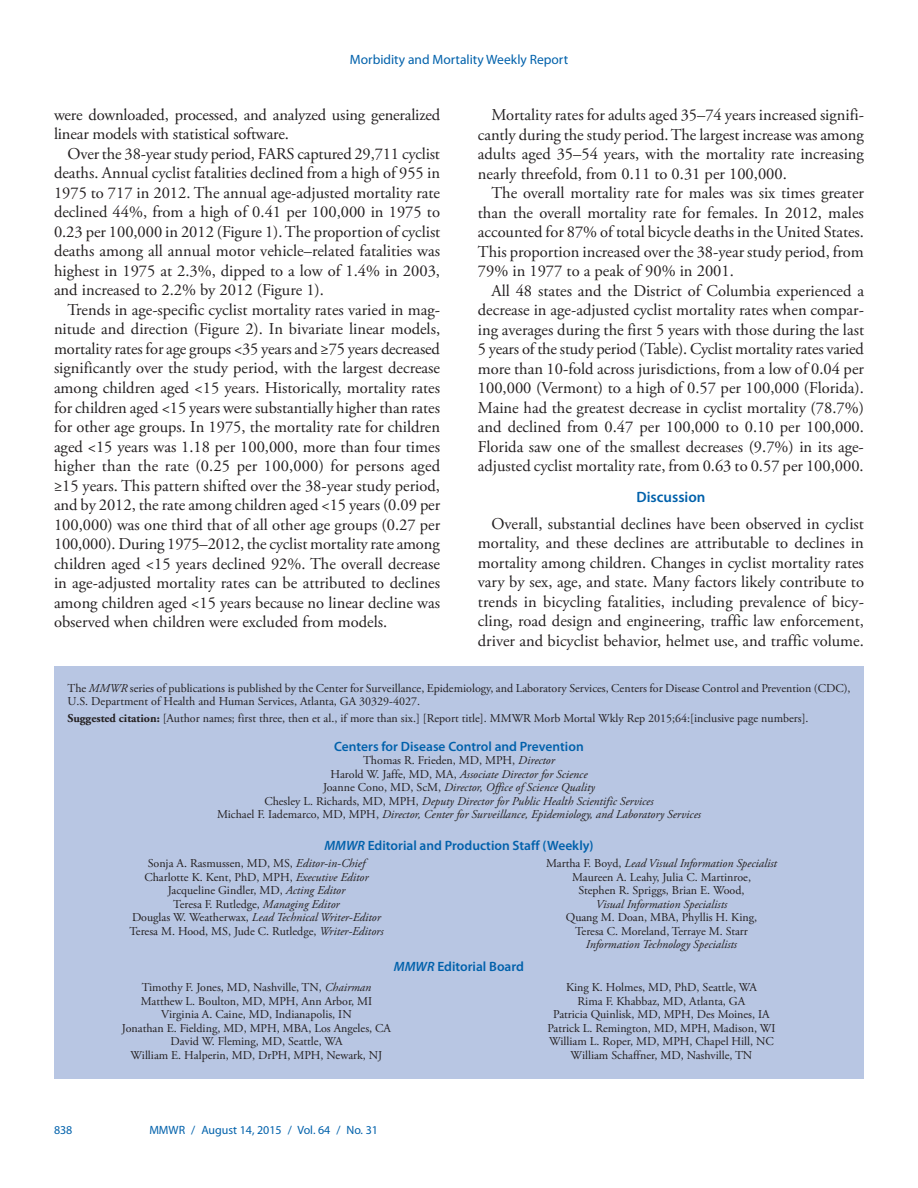
<style>
.page{position:relative;width:918px;height:1188px;background:#fff}
.page>*{position:absolute;margin:0;border:0;box-sizing:border-box;transform-origin:0 0}
.Paragraph{font:16.5px/19.5px "Adobe Garamond Pro";color:#231f20;text-align:justify}
.Discussion_Heading{font:600 15px "Myriad Pro";color:#0161ab}
.t1{font:600 13.5px "Myriad Pro";color:#0161ab}
.t2{font:13.5px "Myriad Pro";color:#0161ab}
.t3{font:12px/13.5px "Adobe Garamond Pro";color:#231f20;text-align:center}
.t4{font:italic 12px/13.5px "Adobe Garamond Pro";color:#231f20;text-align:center}
.footer_left{font:12px "Myriad Pro";color:#0161ab}
.s1{font-style:italic}
.s2{font-weight:700}
.s3{font-style:normal}
</style>
<div class="page">
<div style="left:54px;top:666px;width:810px;height:413px;background:#b8c6e3"></div>
<p class="t2" style="left:350px;top:51px;width:220px">Morbidity and Mortality Weekly Report</p>
<p class="Paragraph" style="left:54px;top:106px;width:388px">were downloaded, processed, and analyzed using generalized linear models with statistical software.</p>
<p class="Paragraph" style="left:54px;top:145px;width:388px;text-indent:13px">Over the 38-year study period, FARS captured 29,711 cyclist deaths. Annual cyclist fatalities declined from a high of 955 in 1975 to 717 in 2012. The annual age-adjusted mortality rate declined 44%, from a high of 0.41 per 100,000 in 1975 to 0.23 per 100,000 in 2012 (Figure 1). The proportion of cyclist deaths among all annual motor vehicle–related fatalities was highest in 1975 at 2.3%, dipped to a low of 1.4% in 2003, and increased to 2.2% by 2012 (Figure 1).</p>
<p class="Paragraph" style="left:54px;top:301px;width:388px;text-indent:13px">Trends in age-specific cyclist mortality rates varied in mag&shy;nitude and direction (Figure 2). In bivariate linear models, mortality rates for age groups &lt;35 years and ≥75 years decreased significantly over the study period, with the largest decrease among children aged &lt;15 years. Historically, mortality rates for children aged &lt;15 years were substantially higher than rates for other age groups. In 1975, the mortality rate for children aged &lt;15 years was 1.18 per 100,000, more than four times higher than the rate (0.25 per 100,000) for persons aged ≥15 years. This pattern shifted over the 38-year study period, and by 2012, the rate among children aged &lt;15 years (0.09 per 100,000) was one third that of all other age groups (0.27 per 100,000). During 1975–2012, the cyclist mortality rate among children aged &lt;15 years declined 92%. The overall decrease in age-adjusted mortality rates can be attributed to declines among children aged &lt;15 years because no linear decline was observed when children were excluded from models.</p>
<p class="Paragraph" style="left:478px;top:106px;width:388px;text-indent:13px">Mortality rates for adults aged 35–74 years increased signifi&shy;cantly during the study period. The largest increase was among adults aged 35–54 years, with the mortality rate increasing nearly threefold, from 0.11 to 0.31 per 100,000.</p>
<p class="Paragraph" style="left:478px;top:184px;width:388px;text-indent:13px">The overall mortality rate for males was six times greater than the overall mortality rate for females. In 2012, males accounted for 87% of total bicycle deaths in the United States.<br>This proportion increased over the 38-year study period, from 79% in 1977 to a peak of 90% in 2001.</p>
<p class="Paragraph" style="left:478px;top:281px;width:388px;text-indent:13px">All 48 states and the District of Columbia experienced a decrease in age-adjusted cyclist mortality rates when compar&shy;ing averages during the first 5 years with those during the last 5 years of the study period (Table). Cyclist mortality rates varied more than 10-fold across jurisdictions, from a low of 0.04 per 100,000 (Vermont) to a high of 0.57 per 100,000 (Florida).<br>Maine had the greatest decrease in cyclist mortality (78.7%) and declined from 0.47 per 100,000 to 0.10 per 100,000.<br>Florida saw one of the smallest decreases (9.7%) in its age&shy;adjusted cyclist mortality rate, from 0.63 to 0.57 per 100,000.</p>
<p class="Discussion_Heading" style="left:636px;top:488px;width:71px">Discussion</p>
<p class="Paragraph" style="left:478px;top:514px;width:388px;text-indent:13px">Overall, substantial declines have been observed in cyclist mortality, and these declines are attributable to declines in mortality among children. Changes in cyclist mortality rates vary by sex, age, and state. Many factors likely contribute to trends in bicycling fatalities, including prevalence of bicy&shy;cling, road design and engineering, traffic law enforcement, driver and bicyclist behavior, helmet use, and traffic volume.</p>
<p class="t3" style="left:68px;top:682px;width:785px;text-align:left">The <span class="s1">MMWR</span> series of publications is published by the Center for Surveillance, Epidemiology, and Laboratory Services, Centers for Disease Control and Prevention (CDC),<br>U.S. Department of Health and Human Services, Atlanta, GA 30329-4027.</p>
<p class="t3" style="left:68px;top:712px;width:743px"><span class="s2">Suggested citation:</span> [Author names; first three, then et al., if more than six.] [Report title]. MMWR Morb Mortal Wkly Rep 2015;64:[inclusive page numbers].</p>
<p class="t1" style="left:334px;top:738px;width:251px">Centers for Disease Control and Prevention</p>
<p class="t4" style="left:217px;top:754px;width:485px"><span class="s3">Thomas R. Frieden, MD, MPH,</span> Director<br><span class="s3">Harold W. Jaffe, MD, MA,</span> Associate Director for Science<br><span class="s3">Joanne Cono, MD, ScM,</span> Director, Office of Science Quality<br><span class="s3">Chesley L. Richards, MD, MPH,</span> Deputy Director for Public Health Scientific Services<br><span class="s3">Michael F. Iademarco, MD, MPH,</span> Director, Center for Surveillance, Epidemiology, and Laboratory Services</p>
<p class="t1" style="left:324px;top:837px;width:271px"><span class="s1">MMWR</span> Editorial and Production Staff (Weekly)</p>
<p class="t3" style="left:130px;top:857px;width:255px">Sonja A. Rasmussen, MD, MS, <span class="s1">Editor-in-Chief </span>Charlotte K. Kent, PhD, MPH, <span class="s1">Executive Editor </span>Jacqueline Gindler, MD, <span class="s1">Acting Editor<br></span>Teresa F. Rutledge, <span class="s1">Managing Editor<br></span>Douglas W. Weatherwax, <span class="s1">Lead Technical Writer-Editor </span>Teresa M. Hood, MS, Jude C. Rutledge, <span class="s1">Writer-Editors</span></p>
<p class="t3" style="left:546px;top:857px;width:232px">Martha F. Boyd, <span class="s1">Lead Visual Information Specialist<br></span>Maureen A. Leahy, Julia C. Martinroe,<br>Stephen R. Spriggs, Brian E. Wood,</p>
<p class="t4" style="left:596px;top:897px;width:133px">Visual Information Specialists</p>
<p class="t3" style="left:566px;top:911px;width:193px">Quang M. Doan, MBA, Phyllis H. King,<br>Teresa C. Moreland, Terraye M. Starr</p>
<p class="t4" style="left:586px;top:938px;width:153px">Information Technology Specialists</p>
<p class="t1" style="left:394px;top:958px;width:132px"><span class="s1">MMWR</span> Editorial Board</p>
<p class="t3" style="left:122px;top:981px;width:271px">Timothy F. Jones, MD, Nashville, TN, <span class="s1">Chairman </span>Matthew L. Boulton, MD, MPH, Ann Arbor, MI Virginia A. Caine, MD, Indianapolis, IN<br>Jonathan E. Fielding, MD, MPH, MBA, Los Angeles, CA David W. Fleming, MD, Seattle, WA<br>William E. Halperin, MD, DrPH, MPH, Newark, NJ</p>
<p class="t3" style="left:548px;top:981px;width:229px">King K. Holmes, MD, PhD, Seattle, WA<br>Rima F. Khabbaz, MD, Atlanta, GA<br>Patricia Quinlisk, MD, MPH, Des Moines, IA Patrick L. Remington, MD, MPH, Madison, WI William L. Roper, MD, MPH, Chapel Hill, NC William Schaffner, MD, Nashville, TN</p>
<p class="footer_left" style="left:54px;top:1123px;width:20px">838</p>
<p class="footer_left" style="left:149px;top:1123px;width:230px">MMWR / August 14, 2015 / Vol. 64 / No. 31</p>
</div>
